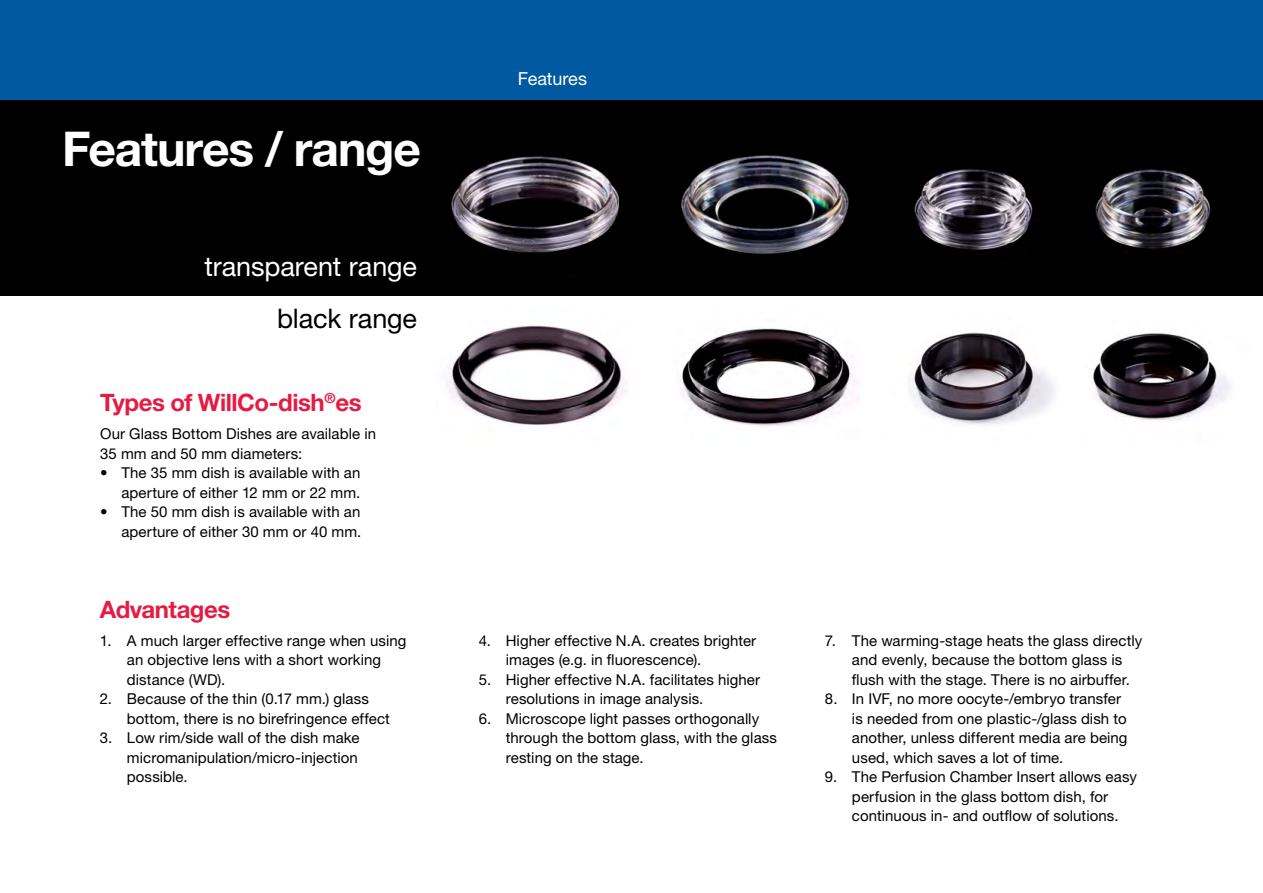
<style>
.page{position:relative;width:1263px;height:893px;background:#fff}
.page>*{position:absolute;margin:0;border:0;box-sizing:border-box;transform-origin:0 0}
.pagina_titel{font:700 48px "Helvetica Neue LT Std";letter-spacing:-.025em;color:#fff}
.Paragraph_kopje-rood{font:27px "Helvetica Neue LT Std";letter-spacing:-.005em;color:#fff}
.Paragraph_kopje-rood-2{font:27px "Helvetica Neue LT Std";letter-spacing:-.005em;color:#000}
.Paragraph_kopje-rood-3{font:700 24px "Helvetica Neue LT Std";letter-spacing:-.02em;color:#e41c44}
.t1{font:18px "Helvetica Neue LT Std";letter-spacing:-.005em;color:#fff}
.bodytekst1{font:15px/19.5px "Helvetica Neue LT Std";letter-spacing:.005em;color:#000}
</style>
<div class="page">
<div style="left:0;top:100px;width:1263px;height:196px;background:#000"></div>
<img style="left:446px;top:325px;width:182px;height:100px">
<img style="left:681px;top:328px;width:176px;height:99px">
<img style="left:909px;top:332px;width:145px;height:93px">
<img style="left:1092px;top:333px;width:139px;height:88px">
<img style="left:451px;top:156px;width:168px;height:97px">
<img style="left:681px;top:156px;width:167px;height:99px">
<img style="left:914px;top:168px;width:119px;height:82px">
<img style="left:1095px;top:169px;width:116px;height:80px">
<div style="left:0;top:0;width:1263px;height:100px;background:#0059a1"></div>
<p class="pagina_titel" style="left:62px;top:119px;width:360px">Features / range</p>
<p class="Paragraph_kopje-rood" style="left:205px;top:250px;width:214px">transparent range</p>
<p class="Paragraph_kopje-rood-2" style="left:277px;top:302px;width:142px">black range</p>
<p class="Paragraph_kopje-rood-3" style="left:100px;top:388px;width:263px">Types of WillCo-dish<sup>®</sup>es</p>
<p class="bodytekst1" style="left:100px;top:424px;width:277px">Our Glass Bottom Dishes are available in<br>35 mm and 50 mm diameters:</p>
<p class="bodytekst1" style="left:100px;top:463px;width:262px;text-align:right">• The 35 mm dish is available with an aperture of either 12 mm or 22 mm.</p>
<p class="bodytekst1" style="left:100px;top:502px;width:263px;text-align:right">• The 50 mm dish is available with an aperture of either 30 mm or 40 mm.</p>
<p class="Paragraph_kopje-rood-3" style="left:100px;top:594px;width:132px">Advantages</p>
<p class="bodytekst1" style="left:127px;top:630px;width:281px;text-indent:-27px">1. A much larger effective range when using an objective lens with a short working distance (WD).</p>
<p class="bodytekst1" style="left:127px;top:689px;width:265px;text-indent:-27px">2. Because of the thin (0.17 mm.) glass bottom, there is no birefringence effect</p>
<p class="bodytekst1" style="left:127px;top:728px;width:234px;text-align:justify;text-indent:-27px">3. Low rim/side wall of the dish make micromanipulation/micro-injection possible.</p>
<p class="t1" style="left:518px;top:68px;width:71px">Features</p>
<p class="bodytekst1" style="left:506px;top:630px;width:252px;text-indent:-27px">4. Higher effective N.A. creates brighter images (e.g. in fluorescence).</p>
<p class="bodytekst1" style="left:506px;top:669px;width:256px;text-indent:-27px">5. Higher effective N.A. facilitates higher resolutions in image analysis.</p>
<p class="bodytekst1" style="left:506px;top:708px;width:273px;text-indent:-27px">6. Microscope light passes orthogonally through the bottom glass, with the glass resting on the stage.</p>
<p class="bodytekst1" style="left:852px;top:630px;width:292px;text-indent:-27px">7. The warming-stage heats the glass directly and evenly, because the bottom glass is flush with the stage. There is no airbuffer.</p>
<p class="bodytekst1" style="left:852px;top:689px;width:277px;text-indent:-27px">8. In IVF, no more oocyte-/embryo transfer is needed from one plastic-/glass dish to another, unless different media are being used, which saves a lot of time.</p>
<p class="bodytekst1" style="left:825px;top:767px;width:313px;text-align:center">9. The Perfusion Chamber Insert allows easy perfusion in the glass bottom dish, for continuous in- and outflow of solutions.</p>
</div>
